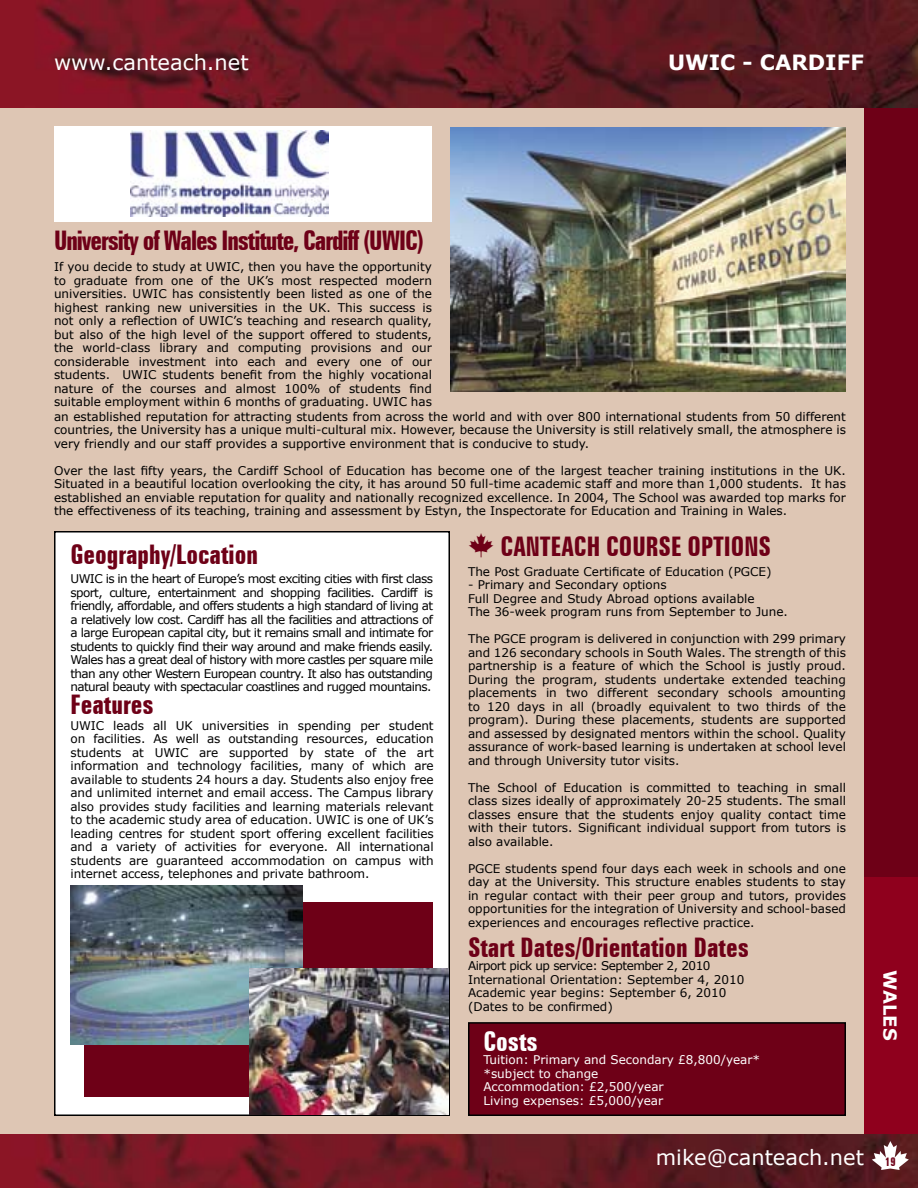
<style>
.page{position:relative;width:918px;height:1188px;background:#fff}
.page>*{position:absolute;margin:0;border:0;box-sizing:border-box;transform-origin:0 0}
.t1{font:700 extra-condensed 27px "Zurich BT";color:#6e0017}
.t2{font:700 extra-condensed 27px "Zurich BT";letter-spacing:-.04em;color:#6e0017}
.t3{font:700 extra-condensed 27px "Zurich BT";color:#fff}
.t4{font:21px "Verdana";color:#fff}
.t5{font:700 21px "Verdana";color:#fff}
.t6{font:700 18px "Verdana";color:#fff}
.t7{font:12px/13.5px "Verdana";color:#000;text-align:justify}
.t8{font:12px/13.5px "Verdana";color:#fff}
.t9{font:700 extra-condensed 12px "Zurich BT";color:#6e0017}
</style>
<div class="page">
<img style="left:0;top:1134px;width:918px;height:54px">
<img style="left:0;top:0;width:918px;height:108px">
<div style="left:864px;top:105px;width:54px;height:1030px;background:#6e0017"></div>
<div style="left:0;top:108px;width:864px;height:1026px;background:#dec6b4"></div>
<svg style="left:872px;top:1141px;width:36px;height:29px"></svg>
<div style="left:55px;top:532px;width:394px;height:583px;background:#fff"></div>
<div style="left:54px;top:531px;width:396px;height:585px;border:2px solid #000"></div>
<div style="left:54px;top:126px;width:378px;height:96px;background:#fff"></div>
<div style="left:864px;top:877px;width:54px;height:257px;background:#8f001d"></div>
<div style="left:469px;top:1023px;width:376px;height:92px;background:#6e0017"></div>
<div style="left:468px;top:1022px;width:378px;height:94px;border:2px solid #000"></div>
<img style="left:130px;top:131px;width:199px;height:85px">
<img style="left:450px;top:128px;width:396px;height:264px">
<div style="left:84px;top:902px;width:349px;height:194px;background:#6e0017"></div>
<img style="left:71px;top:885px;width:232px;height:160px">
<img style="left:249px;top:968px;width:199px;height:147px">
<h2 class="t4" style="left:54px;top:49px;width:196px">www.canteach.net</h2>
<h2 class="t5" style="left:668px;top:49px;width:197px">UWIC - CARDIFF</h2>
<h1 class="t2" style="left:54px;top:225px;width:372px">University of Wales Institute, Cardiff (UWIC)</h1>
<p class="t7" style="left:54px;top:260px;width:380px">If you decide to study at UWIC, then you have the opportunity to graduate from one of the UK’s most respected modern universities. UWIC has consistently been listed as one of the highest ranking new universities in the UK. This success is not only a reflection of UWIC’s teaching and research quality, but also of the high level of the support offered to students, the world-class library and computing provisions and our considerable investment into each and every one of our students. UWIC students benefit from the highly vocational nature of the courses and almost 100% of students find suitable employment within 6 months of graduating. UWIC has</p>
<p class="t7" style="left:54px;top:409px;width:793px">an established reputation for attracting students from across the world and with over 800 international students from 50 different countries, the University has a unique multi-cultural mix. However, because the University is still relatively small, the atmosphere is very friendly and our staff provides a supportive environment that is conducive to study.</p>
<p class="t7" style="left:54px;top:463px;width:794px">Over the last fifty years, the Cardiff School of Education has become one of the largest teacher training institutions in the UK.<br>Situated in a beautiful location overlooking the city, it has around 50 full-time academic staff and more than 1,000 students. It has established an enviable reputation for quality and nationally recognized excellence. In 2004, The School was awarded top marks for the effectiveness of its teaching, training and assessment by Estyn, the Inspectorate for Education and Training in Wales.</p>
<h1 class="t1" style="left:70px;top:539px;width:189px">Geography/Location</h1>
<p class="t7" style="left:71px;top:572px;width:364px">UWIC is in the heart of Europe’s most exciting cities with first class sport, culture, entertainment and shopping facilities. Cardiff is friendly, affordable, and offers students a high standard of living at a relatively low cost. Cardiff has all the facilities and attractions of a large European capital city, but it remains small and intimate for students to quickly find their way around and make friends easily.<br>Wales has a great deal of history with more castles per square mile than any other Western European country. It also has outstanding natural beauty with spectacular coastlines and rugged mountains.</p>
<h1 class="t1" style="left:71px;top:689px;width:85px">Features</h1>
<p class="t7" style="left:71px;top:718px;width:365px">UWIC leads all UK universities in spending per student on facilities. As well as outstanding resources, education students at UWIC are supported by state of the art information and technology facilities, many of which are available to students 24 hours a day. Students also enjoy free and unlimited internet and email access. The Campus library also provides study facilities and learning materials relevant to the academic study area of education. UWIC is one of UK’s leading centres for student sport offering excellent facilities and a variety of activities for everyone. All international students are guaranteed accommodation on campus with internet access, telephones and private bathroom.</p>
<h1 class="t1" style="left:501px;top:531px;width:272px">CANTEACH COURSE OPTIONS</h1>
<p class="t7" style="left:468px;top:564px;width:305px">The Post Graduate Certificate of Education (PGCE)</p>
<p class="t7" style="left:468px;top:578px;width:321px;text-align:left">- Primary and Secondary options<br>Full Degree and Study Abroad options available<br>The 36-week program runs from September to June.</p>
<p class="t7" style="left:468px;top:632px;width:380px">The PGCE program is delivered in conjunction with 299 primary and 126 secondary schools in South Wales. The strength of this partnership is a feature of which the School is justly proud.<br>During the program, students undertake extended teaching placements in two different secondary schools amounting to 120 days in all (broadly equivalent to two thirds of the program). During these placements, students are supported and assessed by designated mentors within the school. Quality assurance of work-based learning is undertaken at school level and through University tutor visits.</p>
<p class="t7" style="left:468px;top:780px;width:379px">The School of Education is committed to teaching in small class sizes ideally of approximately 20-25 students. The small classes ensure that the students enjoy quality contact time with their tutors. Significant individual support from tutors is also available.</p>
<p class="t7" style="left:468px;top:861px;width:380px">PGCE students spend four days each week in schools and one day at the University. This structure enables students to stay in regular contact with their peer group and tutors, provides opportunities for the integration of University and school-based experiences and encourages reflective practice.</p>
<h1 class="t1" style="left:468px;top:932px;width:282px">Start Dates/Orientation Dates</h1>
<p class="t7" style="left:468px;top:959px;width:278px;text-align:left">Airport pick up service: September 2, 2010<br>International Orientation: September 4, 2010<br>Academic year begins: September 6, 2010 (Dates to be confirmed)</p>
<h1 class="t3" style="left:483px;top:1026px;width:56px">Costs</h1>
<p class="t8" style="left:483px;top:1053px;width:278px">Tuition: Primary and Secondary £8,800/year* *subject to change<br>Accommodation: £2,500/year<br>Living expenses: £5,000/year</p>
<h2 class="t4" style="left:656px;top:1144px;width:210px">mike@canteach.net</h2>
<h3 class="t6" style="left:901px;top:970px;width:72px;rotate:90deg">WALES</h3>
<p class="t9" style="left:885px;top:1155px;width:12px">19</p>
</div>
